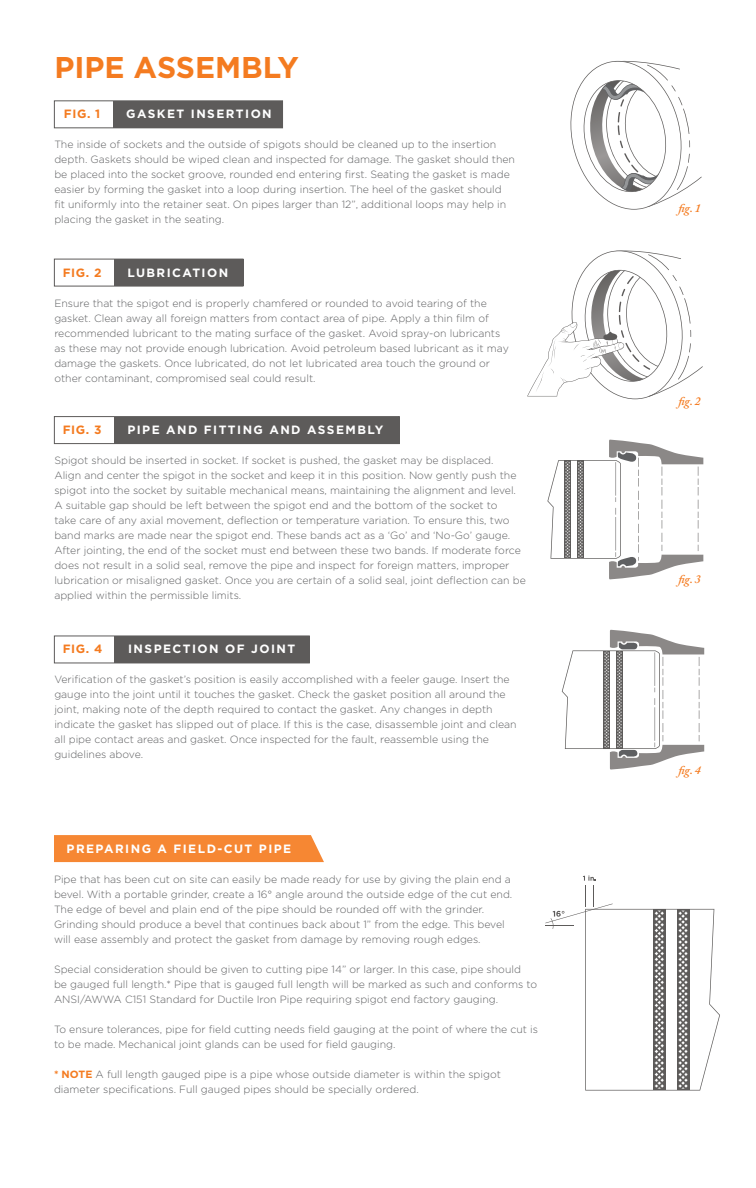
<style>
.page{position:relative;width:756px;height:1188px;background:#fff}
.page>*{position:absolute;margin:0;border:0;box-sizing:border-box;transform-origin:0 0}
.t1{font:700 30px "Gotham";color:#f47b20}
.t2{font:700 12px "Gotham";letter-spacing:.12em;color:#fff}
.t3{font:700 12px "Gotham";letter-spacing:.05em;color:#f47b20}
.t4{font:italic 600 12px "Adobe Caslon Pro";color:#f47b20}
.t5{font:300 10.5px/15px "Gotham";color:#5f6062}
.s1{font-weight:700;color:#f47b20}
</style>
<div class="page">
<div style="left:54px;top:636px;width:256px;height:27px;border:1px solid #5d5b5a"></div>
<div style="left:113px;top:101px;width:169px;height:27px;background:#5d5b5a"></div>
<div style="left:114px;top:259px;width:129px;height:27px;background:#5d5b5a"></div>
<div style="left:114px;top:417px;width:285px;height:27px;background:#5d5b5a"></div>
<div style="left:114px;top:636px;width:195px;height:27px;background:#5d5b5a"></div>
<div style="left:54px;top:100px;width:229px;height:28px;border:1px solid #5d5b5a"></div>
<div style="left:54px;top:259px;width:189px;height:27px;border:1px solid #5d5b5a"></div>
<div style="left:54px;top:416px;width:346px;height:28px;border:1px solid #5d5b5a"></div>
<svg style="left:570px;top:60px;width:132px;height:150px"></svg>
<svg style="left:527px;top:250px;width:176px;height:150px"></svg>
<svg style="left:547px;top:440px;width:156px;height:140px"></svg>
<svg style="left:562px;top:630px;width:142px;height:140px"></svg>
<div style="left:54px;top:835px;width:270px;height:27px;background:#f68733"></div>
<svg style="left:545px;top:876px;width:175px;height:215px"></svg>
<h1 class="t1" style="left:54px;top:50px;width:246px">PIPE ASSEMBLY</h1>
<p class="t3" style="left:64px;top:107px;width:38px">FIG. 1</p>
<p class="t2" style="left:126px;top:107px;width:147px">GASKET INSERTION</p>
<p class="t5" style="left:54px;top:137px;width:462px">The inside of sockets and the outside of spigots should be cleaned up to the insertion depth. Gaskets should be wiped clean and inspected for damage. The gasket should then be placed into the socket groove, rounded end entering first. Seating the gasket is made easier by forming the gasket into a loop during insertion. The heel of the gasket should fit uniformly into the retainer seat. On pipes larger than 12”, additional loops may help in placing the gasket in the seating.</p>
<p class="t3" style="left:63px;top:265px;width:40px">FIG. 2</p>
<p class="t2" style="left:127px;top:265px;width:102px">LUBRICATION</p>
<p class="t5" style="left:54px;top:295px;width:456px">Ensure that the spigot end is properly chamfered or rounded to avoid tearing of the gasket. Clean away all foreign matters from contact area of pipe. Apply a thin film of recommended lubricant to the mating surface of the gasket. Avoid spray-on lubricants as these may not provide enough lubrication. Avoid petroleum based lubricant as it may damage the gaskets. Once lubricated, do not let lubricated area touch the ground or other contaminant, compromised seal could result.</p>
<p class="t3" style="left:63px;top:423px;width:40px">FIG. 3</p>
<p class="t2" style="left:127px;top:423px;width:258px">PIPE AND FITTING AND ASSEMBLY</p>
<p class="t5" style="left:54px;top:453px;width:473px">Spigot should be inserted in socket. If socket is pushed, the gasket may be displaced.<br>Align and center the spigot in the socket and keep it in this position. Now gently push the spigot into the socket by suitable mechanical means, maintaining the alignment and level.<br>A suitable gap should be left between the spigot end and the bottom of the socket to<br>take care of any axial movement, deflection or temperature variation. To ensure this, two band marks are made near the spigot end. These bands act as a ‘Go’ and ‘No-Go’ gauge.<br>After jointing, the end of the socket must end between these two bands. If moderate force does not result in a solid seal, remove the pipe and inspect for foreign matters, improper lubrication or misaligned gasket. Once you are certain of a solid seal, joint deflection can be applied within the permissible limits.</p>
<p class="t3" style="left:63px;top:642px;width:41px">FIG. 4</p>
<p class="t2" style="left:128px;top:642px;width:169px">INSPECTION OF JOINT</p>
<p class="t5" style="left:54px;top:672px;width:464px">Verification of the gasket’s position is easily accomplished with a feeler gauge. Insert the gauge into the joint until it touches the gasket. Check the gasket position all around the joint, making note of the depth required to contact the gasket. Any changes in depth indicate the gasket has slipped out of place. If this is the case, disassemble joint and clean all pipe contact areas and gasket. Once inspected for the fault, reassemble using the guidelines above.</p>
<p class="t2" style="left:67px;top:841px;width:226px">PREPARING A FIELD-CUT PIPE</p>
<p class="t5" style="left:54px;top:871px;width:460px">Pipe that has been cut on site can easily be made ready for use by giving the plain end a bevel. With a portable grinder, create a 16° angle around the outside edge of the cut end.<br>The edge of bevel and plain end of the pipe should be rounded off with the grinder.<br>Grinding should produce a bevel that continues back about 1” from the edge. This bevel will ease assembly and protect the gasket from damage by removing rough edges.</p>
<p class="t5" style="left:54px;top:961px;width:485px">Special consideration should be given to cutting pipe 14” or larger. In this case, pipe should<br>be gauged full length.* Pipe that is gauged full length will be marked as such and conforms to<br>ANSI/AWWA C151 Standard for Ductile Iron Pipe requiring spigot end factory gauging.</p>
<p class="t5" style="left:54px;top:1021px;width:486px">To ensure tolerances, pipe for field cutting needs field gauging at the point of where the cut is to be made. Mechanical joint glands can be used for field gauging.</p>
<p class="t5" style="left:54px;top:1066px;width:449px"><span class="s1">* NOTE</span> A full length gauged pipe is a pipe whose outside diameter is within the spigot diameter specifications. Full gauged pipes should be specially ordered.</p>
<p class="t4" style="left:678px;top:200px;width:24px">fig. 1</p>
<p class="t4" style="left:678px;top:393px;width:24px">fig. 2</p>
<p class="t4" style="left:678px;top:572px;width:24px">fig. 3</p>
<p class="t4" style="left:678px;top:763px;width:24px">fig. 4</p>
</div>
